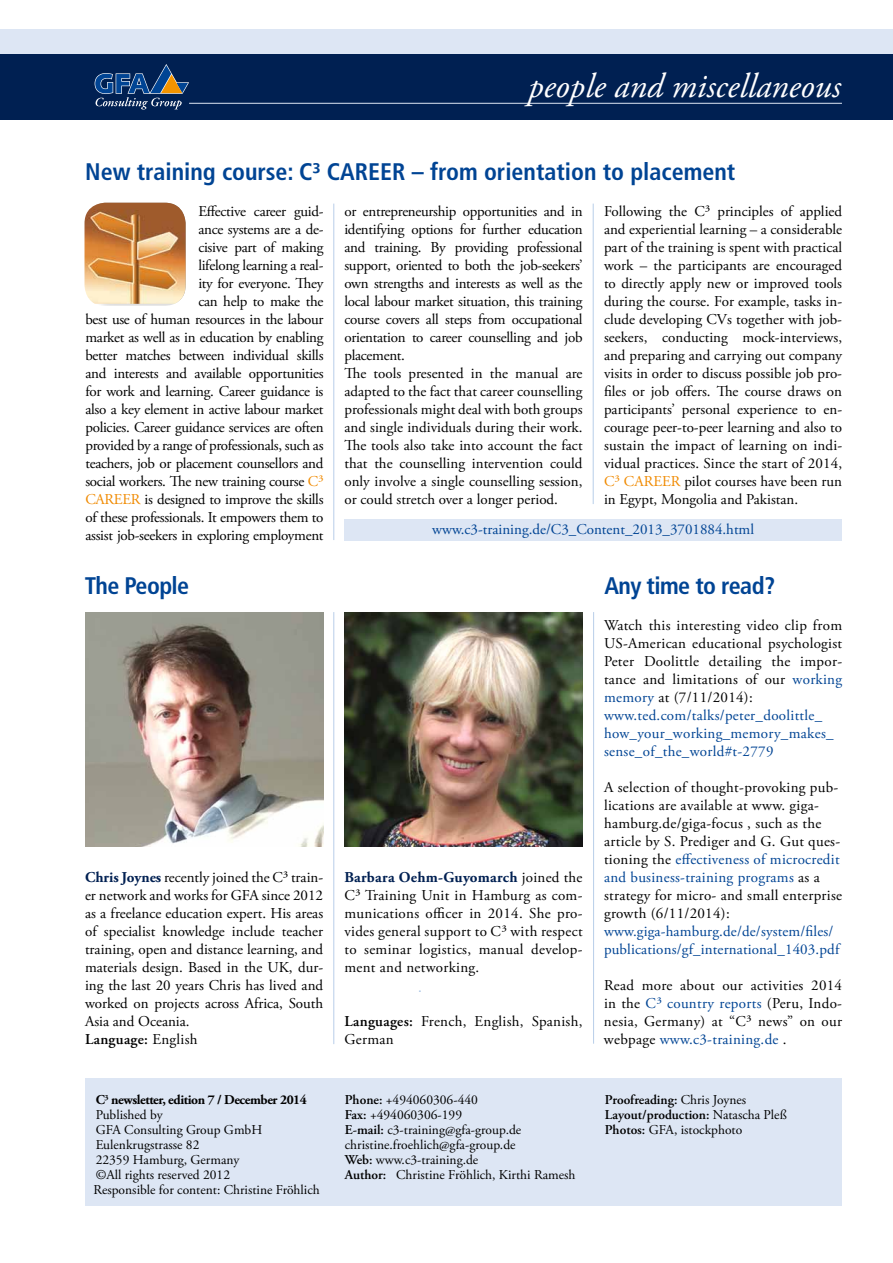
<style>
.page{position:relative;width:893px;height:1263px;background:#fff}
.page>*{position:absolute;margin:0;border:0;box-sizing:border-box;transform-origin:0 0}
.t1{font:italic 34.5px "Adobe Garamond Pro";color:#fff}
.t2{font:700 condensed 24px "Frutiger LT Std";color:#004494}
.t3{font:700 condensed 24px "Frutiger LT Std";letter-spacing:-.025em;color:#004494}
.t4{font:15px/18px "Adobe Garamond Pro";color:#000;text-align:justify}
.t5{font:15px/18px "Adobe Garamond Pro";letter-spacing:-.02em;color:#000;text-align:right}
.t6{font:15px/18px "Adobe Garamond Pro";letter-spacing:.02em;color:#000}
.t7{font:15px/18px "Adobe Garamond Pro";letter-spacing:.01em;color:#004494}
.t8{font:13.5px/15px "Adobe Garamond Pro";color:#000}
.t9{font:600 13.5px/15px "Adobe Garamond Pro";color:#000}
.s1{color:#f08a00}
.s2{font-weight:700;color:#002052}
.s3{font-weight:600}
.s4{color:#004494}
.s5{font-weight:700}
.s6{font-weight:400}
</style>
<div class="page">
<div style="left:0;top:54px;width:893px;height:66px;background:#002052"></div>
<div style="left:0;top:30px;width:893px;height:24px;background:#dde6f4"></div>
<img style="left:85px;top:612px;width:238px;height:234px">
<svg style="left:95px;top:64px;width:94px;height:45px"></svg>
<hr style="left:189px;top:103px;width:653px;height:1px;background:#dde6f4">
<img style="left:85px;top:203px;width:101px;height:101px">
<img style="left:345px;top:612px;width:238px;height:234px">
<div style="left:85px;top:1079px;width:757px;height:127px;background:#dde6f4"></div>
<hr style="left:593px;top:612px;width:1px;height:432px;background:#b8cee9">
<div style="left:344px;top:519px;width:498px;height:21px;background:#dde6f4"></div>
<hr style="left:333px;top:204px;width:1px;height:336px;background:#b8cee9">
<hr style="left:593px;top:204px;width:1px;height:300px;background:#b8cee9">
<hr style="left:333px;top:612px;width:1px;height:432px;background:#b8cee9">
<h1 class="t1" style="left:528px;top:66px;width:314px">people and miscellaneous</h1>
<h2 class="t2" style="left:85px;top:157px;width:652px">New training course: C³ CAREER – from orientation to placement</h2>
<p class="t5" style="left:85px;top:203px;width:240px">Effective career guid-<br>ance systems are a de-<br>cisive part of making<br>lifelong learning a real-<br>ity for everyone. They<br>can help to make the<br>best use of human resources in the labour market as well as in education by enabling better matches between individual skills and interests and available opportunities for work and learning. Career guidance is also a key element in active labour market policies. Career guidance services are often provided by a range of professionals, such as teachers, job or placement counsellors and social workers. The new training course <span class="s1">C³<br>CAREER</span> is designed to improve the skills of these professionals. It empowers them to assist job-seekers in exploring employment</p>
<p class="t5" style="left:344px;top:203px;width:240px;text-align:left">or entrepreneurship opportunities and in identifying options for further education and training. By providing professional support, oriented to both the job-seekers’ own strengths and interests as well as the local labour market situation, this training course covers all steps from occupational orientation to career counselling and job placement.<br>The tools presented in the manual are adapted to the fact that career counselling professionals might deal with both groups and single individuals during their work.<br>The tools also take into account the fact that the counselling intervention could only involve a single counselling session, or could stretch over a longer period.</p>
<p class="t4" style="left:604px;top:203px;width:240px">Following the C³ principles of applied and experiential learning – a considerable part of the training is spent with practical work – the participants are encouraged to directly apply new or improved tools during the course. For example, tasks in&shy;clude developing CVs together with job&shy;seekers, conducting mock-interviews, and preparing and carrying out company visits in order to discuss possible job pro&shy;files or job offers. The course draws on participants’ personal experience to en&shy;courage peer-to-peer learning and also to sustain the impact of learning on indi&shy;vidual practices. Since the start of 2014, <span class="s1">C³ CAREER</span> pilot courses have been run in Egypt, Mongolia and Pakistan.</p>
<p class="t7" style="left:432px;top:521px;width:323px">www.c3-training.de/C3_Content_2013_3701884.html</p>
<h2 class="t3" style="left:85px;top:571px;width:106px">The People</h2>
<h2 class="t3" style="left:604px;top:571px;width:172px">Any time to read?</h2>
<p class="t4" style="left:85px;top:869px;width:240px;text-align:left"><span class="s2">Chris Joynes</span> recently joined the C³ train&shy;er network and works for GFA since 2012 as a freelance education expert. His areas of specialist knowledge include teacher training, open and distance learning, and materials design. Based in the UK, dur&shy;ing the last 20 years Chris has lived and worked on projects across Africa, South Asia and Oceania.<br><span class="s3">Language:</span> English</p>
<p class="t4" style="left:344px;top:869px;width:240px"><span class="s2">Barbara Oehm-Guyomarch</span> joined the C³ Training Unit in Hamburg as com&shy;munications officer in 2014. She pro&shy;vides general support to C³ with respect to seminar logistics, manual develop&shy;ment and networking.</p>
<p class="t6" style="left:344px;top:1013px;width:240px"><span class="s3">Languages:</span> French, English, Spanish,<br>German</p>
<p class="t6" style="left:604px;top:617px;width:240px">Watch this interesting video clip from US-American educational psychologist Peter Doolittle detailing the impor&shy;tance and limitations of our <span class="s4">working memory</span> at (7/11/2014): <span class="s4">www.ted.com/talks/peter_doolittle_ how_your_working_memory_makes_ sense_of_the_world#t-2779</span></p>
<p class="t6" style="left:604px;top:779px;width:240px">A selection of thought-provoking pub&shy;lications are available at www. giga&shy;hamburg.de/giga-focus , such as the article by S. Prediger and G. Gut ques&shy;tioning the <span class="s4">effectiveness of microcredit and business-training programs</span> as a strategy for micro- and small enterprise growth (6/11/2014):</p>
<p class="t7" style="left:604px;top:923px;width:237px">www.giga-hamburg.de/de/system/files/ publications/gf_international_1403.pdf</p>
<p class="t4" style="left:604px;top:977px;width:240px">Read more about our activities 2014 in the <span class="s4">C³ country reports</span> (Peru, Indo&shy;nesia, Germany) at “C³ news” on our webpage <span class="s4">www.c3-training.de</span> .</p>
<p class="t8" style="left:94px;top:1093px;width:228px"><span class="s5">C</span><sup>3</sup> <span class="s5">newsletter, edition 7 / December 2014<br></span>Published by<br>GFA Consulting Group GmbH<br>Eulenkrugstrasse 82<br>22359 Hamburg, Germany<br>©All rights reserved 2012<br>Responsible for content: Christine Fröhlich</p>
<p class="t8" style="left:345px;top:1093px;width:232px"><span class="s3">Phone:</span> +494060306-440<br><span class="s3">Fax:</span> +494060306-199<br><span class="s3">E-mail:</span> c3-training@gfa-group.de christine.froehlich@gfa-group.de<br><span class="s3">Web:</span> www.c3-training.de<br><span class="s3">Author:</span> Christine Fröhlich, Kirthi Ramesh</p>
<p class="t9" style="left:605px;top:1092px;width:183px">Proofreading: <span class="s6">Chris Joynes<br></span>Layout/production: <span class="s6">Natascha Pleß<br></span>Photos: <span class="s6">GFA, istockphoto</span></p>
</div>
